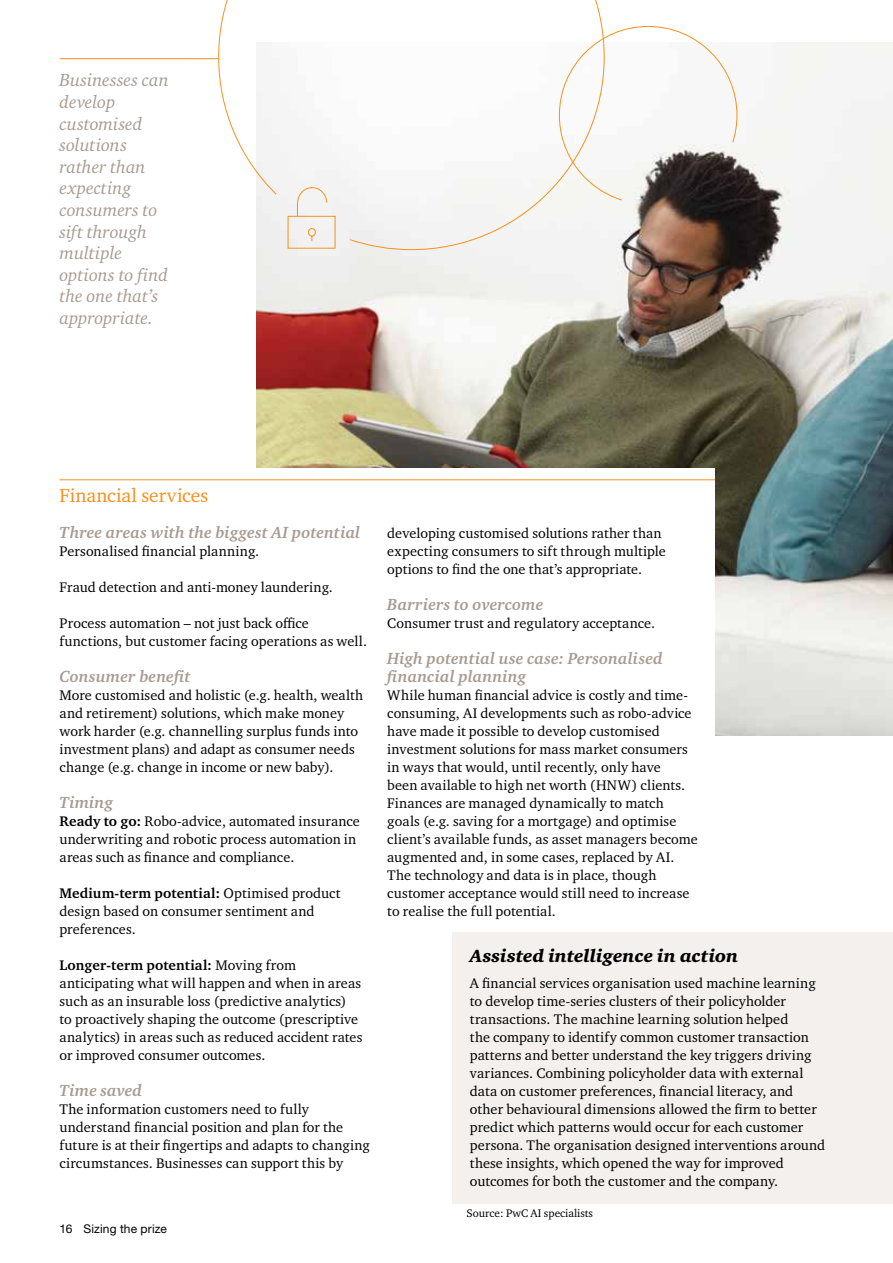
<style>
.page{position:relative;width:893px;height:1263px;background:#fff}
.page>*{position:absolute;margin:0;border:0;box-sizing:border-box;transform-origin:0 0}
.t1{font:19.5px "Charter ITC Std";color:#f7901e}
.t2{font:italic 18px/21.6px "Charter ITC Std";letter-spacing:-.005em;color:#a89b91}
.t3{font:italic 900 18px "Charter ITC Std";letter-spacing:.005em;color:#000}
.t4{font:italic 700 16.5px/18px "Charter ITC Std";letter-spacing:.005em;color:#a89b91}
.t5{font:14.25px/18px "Charter ITC Std";letter-spacing:.005em;color:#000}
.t6{font:12px "Helvetica Neue LTW1 G";letter-spacing:.01em;color:#000}
.t7{font:11.25px "Charter ITC Std";color:#000}
.s1{font-weight:700}
</style>
<div class="page">
<img style="left:256px;top:43px;width:637px;height:693px">
<div style="left:43px;top:468px;width:672px;height:733px;background:#fff"></div>
<hr style="left:60px;top:479px;width:655px;height:1px;background:#f7901e">
<hr style="left:60px;top:58px;width:158px;height:1px;background:#f7901e">
<svg style="left:605px;top:26px;width:132px;height:175px"></svg>
<svg style="left:218px;top:0;width:387px;height:250px"></svg>
<svg style="left:297px;top:187px;width:30px;height:55px"></svg>
<div style="left:453px;top:932px;width:440px;height:272px;background:#f3f0ee"></div>
<p class="t2" style="left:60px;top:69px;width:111px">Businesses can develop customised solutions rather than expecting consumers to sift through multiple options to find the one that’s appropriate.</p>
<h1 class="t1" style="left:60px;top:483px;width:150px">Financial services</h1>
<p class="t4" style="left:60px;top:523px;width:302px">Three areas with the biggest AI potential</p>
<p class="t5" style="left:60px;top:541px;width:201px">Personalised financial planning.</p>
<p class="t5" style="left:60px;top:577px;width:275px">Fraud detection and anti-money laundering.</p>
<p class="t5" style="left:60px;top:613px;width:309px">Process automation – not just back office functions, but customer facing operations as well.</p>
<p class="t4" style="left:60px;top:667px;width:132px">Consumer benefit</p>
<p class="t5" style="left:60px;top:685px;width:305px">More customised and holistic (e.g. health, wealth and retirement) solutions, which make money work harder (e.g. channelling surplus funds into investment plans) and adapt as consumer needs change (e.g. change in income or new baby).</p>
<p class="t4" style="left:60px;top:793px;width:55px">Timing</p>
<p class="t5" style="left:60px;top:811px;width:302px"><span class="s1">Ready to go:</span> Robo-advice, automated insurance underwriting and robotic process automation in areas such as finance and compliance.</p>
<p class="t5" style="left:60px;top:883px;width:282px"><span class="s1">Medium-term potential:</span> Optimised product design based on consumer sentiment and preferences.</p>
<p class="t5" style="left:60px;top:955px;width:304px"><span class="s1">Longer-term potential:</span> Moving from anticipating what will happen and when in areas such as an insurable loss (predictive analytics)<br>to proactively shaping the outcome (prescriptive analytics) in areas such as reduced accident rates or improved consumer outcomes.</p>
<p class="t4" style="left:60px;top:1081px;width:84px">Time saved</p>
<p class="t5" style="left:60px;top:1099px;width:312px">The information customers need to fully understand financial position and plan for the future is at their fingertips and adapts to changing circumstances. Businesses can support this by</p>
<p class="t6" style="left:60px;top:1222px;width:109px">16 Sizing the prize</p>
<p class="t5" style="left:387px;top:523px;width:280px">developing customised solutions rather than expecting consumers to sift through multiple options to find the one that’s appropriate.</p>
<p class="t4" style="left:387px;top:595px;width:158px">Barriers to overcome</p>
<p class="t5" style="left:387px;top:613px;width:269px">Consumer trust and regulatory acceptance.</p>
<p class="t4" style="left:387px;top:649px;width:277px">High potential use case: Personalised financial planning</p>
<p class="t5" style="left:387px;top:685px;width:312px">While human financial advice is costly and time&shy;consuming, AI developments such as robo-advice have made it possible to develop customised investment solutions for mass market consumers in ways that would, until recently, only have<br>been available to high net worth (HNW) clients.<br>Finances are managed dynamically to match goals (e.g. saving for a mortgage) and optimise client’s available funds, as asset managers become augmented and, in some cases, replaced by AI.<br>The technology and data is in place, though customer acceptance would still need to increase to realise the full potential.</p>
<p class="t3" style="left:470px;top:945px;width:270px">Assisted intelligence in action</p>
<p class="t5" style="left:470px;top:973px;width:357px">A financial services organisation used machine learning to develop time-series clusters of their policyholder transactions. The machine learning solution helped<br>the company to identify common customer transaction patterns and better understand the key triggers driving variances. Combining policyholder data with external data on customer preferences, financial literacy, and other behavioural dimensions allowed the firm to better predict which patterns would occur for each customer persona. The organisation designed interventions around these insights, which opened the way for improved outcomes for both the customer and the company.</p>
<p class="t7" style="left:466px;top:1206px;width:128px">Source: PwC AI specialists</p>
</div>
